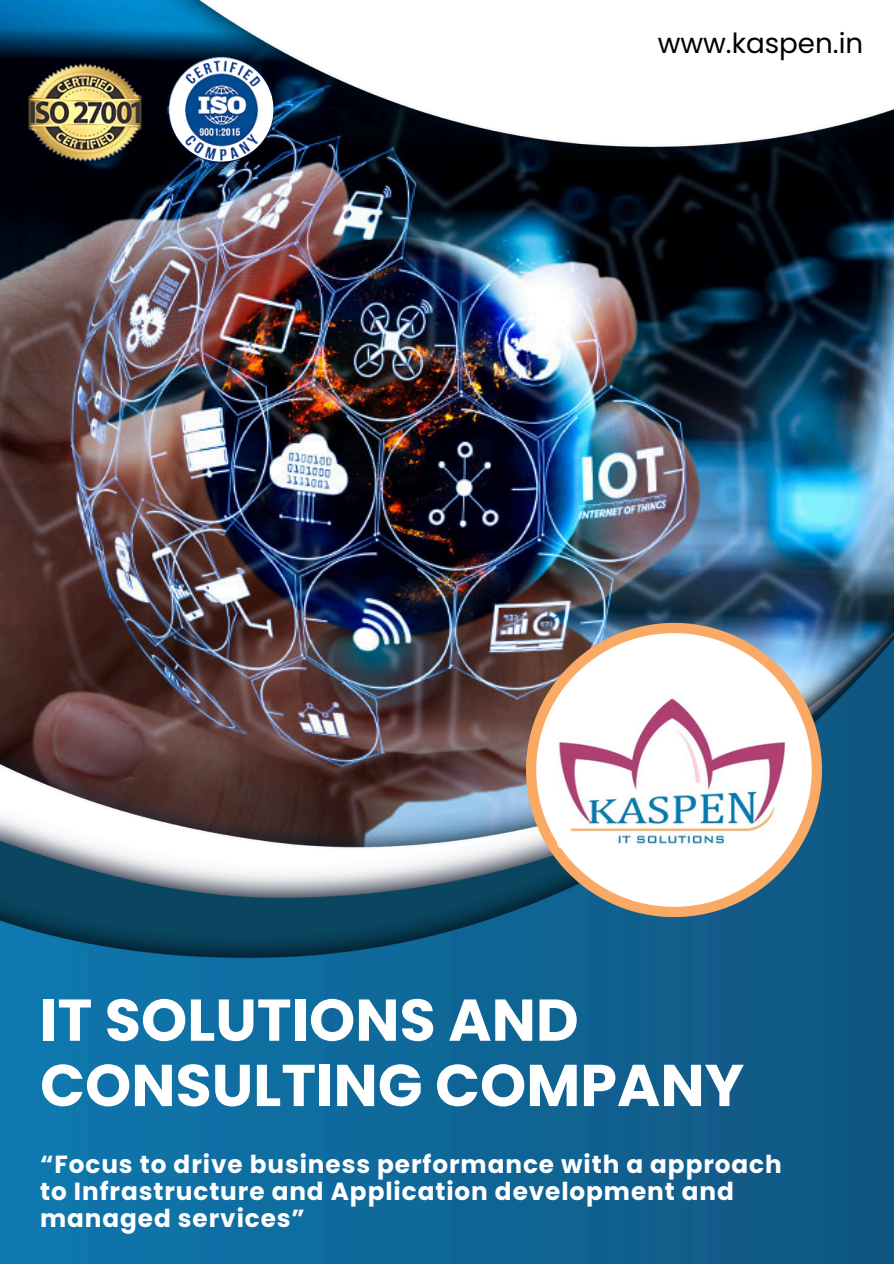
<style>
.page{position:relative;width:894px;height:1264px;background:#fff}
.page>*{position:absolute;margin:0;border:0;box-sizing:border-box;transform-origin:0 0}
.t1{font:700 58.8px/65.2px "Poppins";color:#fff}
.t2{font:27.75px "Poppins";color:#000}
.t3{font:700 24.75px/27px "Poppins";letter-spacing:.035em;color:#fff}
</style>
<div class="page">
<img style="left:0;top:0;width:893px;height:1263px">
<img style="left:513px;top:611px;width:321px;height:318px">
<img style="left:557px;top:697px;width:227px;height:150px">
<img style="left:22px;top:60px;width:126px;height:105px">
<img style="left:159px;top:50px;width:121px;height:124px">
<p class="t2" style="left:657px;top:24px;width:207px">www.kaspen.in</p>
<p class="t1" style="left:40px;top:987px;width:705px">IT SOLUTIONS AND<br>CONSULTING COMPANY</p>
<h2 class="t3" style="left:40px;top:1150px;width:743px">“Focus to drive business performance with a approach to Infrastructure and Application development and managed services”</h2>
</div>
